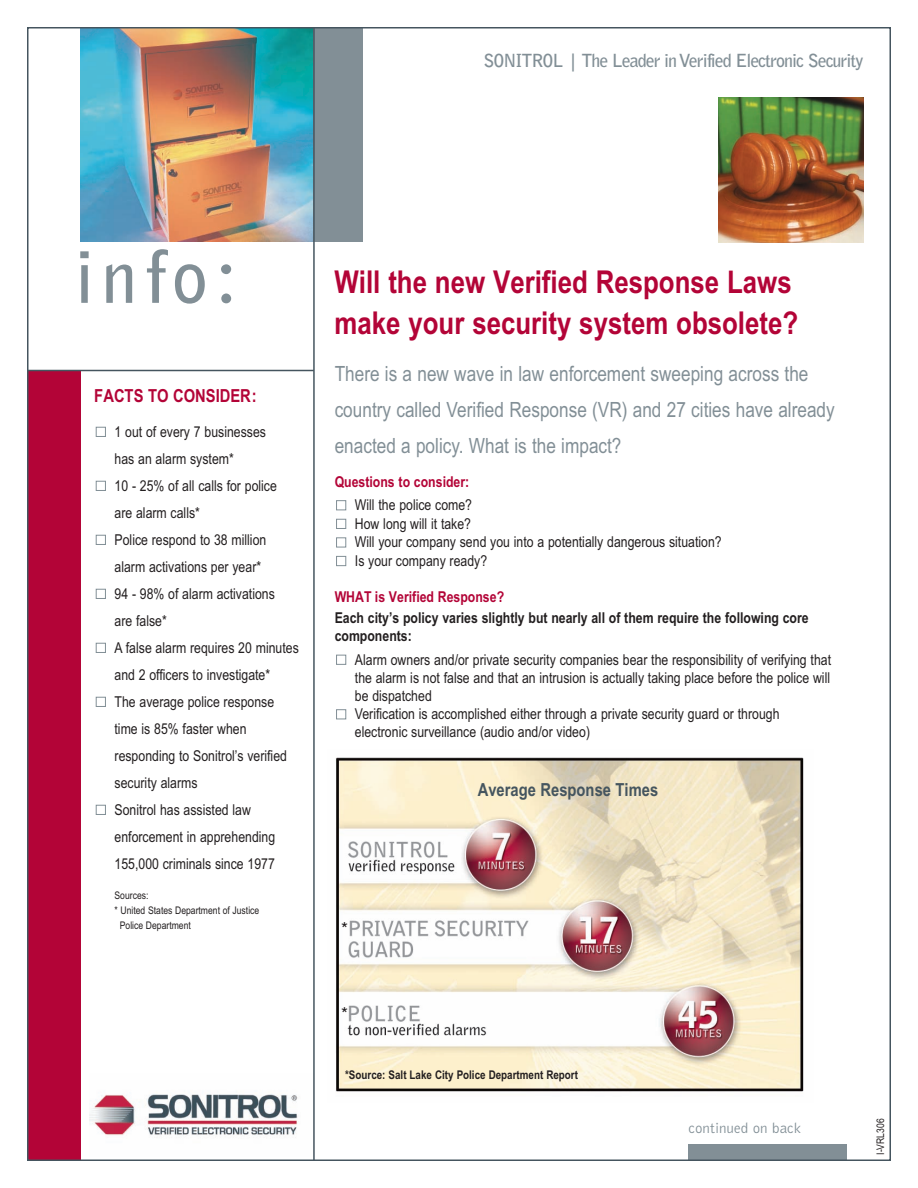
<style>
.page{position:relative;width:918px;height:1188px;background:#fff}
.page>*{position:absolute;margin:0;border:0;box-sizing:border-box;transform-origin:0 0}
.t1{font:700 72px "Bell Gothic";color:#828f96}
.t2{font:700 31.5px/41.1px "Arial Narrow";color:#b30437}
.t3{font:21px/36px "Arial Narrow";color:#828f96}
.t4{font:700 18px "Bell Gothic";letter-spacing:-.055em;color:#828f96}
.t5{font:700 18px "Arial Narrow";color:#45555f}
.t6{font:700 18px "Arial Narrow";color:#b30437}
.t7{font:18px "Helvetica";color:#231f20}
.t8{font:15px/27px "Arial Narrow";color:#231f20}
.t9{font:700 15px/18px "Arial Narrow";color:#231f20}
.t10{font:700 15px "Arial Narrow";color:#b30437}
.t11{font:300 15px "Bell Gothic";color:#828f96}
.t12{font:700 12px "Arial Narrow";color:#231f20}
.t13{font:10.5px "Arial Narrow";color:#231f20}
</style>
<div class="page">
<img style="left:335px;top:757px;width:469px;height:335px">
<div style="left:96px;top:805px;width:10px;height:10px;border:1px solid #828f96"></div>
<div style="left:96px;top:697px;width:10px;height:10px;border:1px solid #828f96"></div>
<div style="left:96px;top:643px;width:10px;height:10px;border:1px solid #828f96"></div>
<div style="left:96px;top:589px;width:10px;height:10px;border:1px solid #828f96"></div>
<div style="left:96px;top:535px;width:10px;height:10px;border:1px solid #828f96"></div>
<div style="left:96px;top:481px;width:10px;height:10px;border:1px solid #828f96"></div>
<div style="left:96px;top:427px;width:10px;height:10px;border:1px solid #828f96"></div>
<div style="left:27px;top:371px;width:54px;height:790px;background:#b30437"></div>
<img style="left:80px;top:30px;width:233px;height:212px">
<div style="left:314px;top:28px;width:49px;height:214px;background:#828f96"></div>
<div style="left:688px;top:1144px;width:159px;height:16px;background:#828f96"></div>
<img style="left:89px;top:1094px;width:209px;height:41px">
<div style="left:336px;top:709px;width:10px;height:10px;border:1px solid #828f96"></div>
<div style="left:336px;top:655px;width:10px;height:10px;border:1px solid #828f96"></div>
<div style="left:336px;top:556px;width:10px;height:10px;border:1px solid #828f96"></div>
<div style="left:336px;top:537px;width:10px;height:10px;border:1px solid #828f96"></div>
<div style="left:336px;top:519px;width:10px;height:10px;border:1px solid #828f96"></div>
<div style="left:336px;top:500px;width:10px;height:10px;border:1px solid #828f96"></div>
<hr style="left:313px;top:27px;width:2px;height:1134px;background:#45555f">
<img style="left:719px;top:98px;width:145px;height:145px">
<hr style="left:27px;top:370px;width:287px;height:1px;background:#45555f">
<p class="t4" style="left:484px;top:54px;width:382px">SONITROL | The Leader in Verified Electronic Security</p>
<h1 class="t1" style="left:74px;top:250px;width:166px">info:</h1>
<p class="t6" style="left:94px;top:386px;width:164px">FACTS TO CONSIDER:</p>
<p class="t8" style="left:115px;top:418px;width:186px">1 out of every 7 businesses<br>has an alarm system*<br>10 - 25% of all calls for police<br>are alarm calls*<br>Police respond to 38 million alarm activations per year*<br>94 - 98% of alarm activations<br>are false*<br>A false alarm requires 20 minutes and 2 officers to investigate*<br>The average police response time is 85% faster when responding to Sonitrol’s verified security alarms<br>Sonitrol has assisted law enforcement in apprehending<br>155,000 criminals since 1977</p>
<p class="t13" style="left:115px;top:889px;width:35px">Sources:</p>
<p class="t13" style="left:115px;top:904px;width:146px">* United States Department of Justice</p>
<p class="t13" style="left:120px;top:919px;width:73px">Police Department</p>
<h2 class="t2" style="left:334px;top:262px;width:465px">Will the new Verified Response Laws make your security system obsolete?</h2>
<h3 class="t3" style="left:335px;top:356px;width:502px">There is a new wave in law enforcement sweeping across the country called Verified Response (VR) and 27 cities have already enacted a policy. What is the impact?</h3>
<p class="t10" style="left:335px;top:473px;width:136px">Questions to consider:</p>
<p class="t8" style="left:355px;top:496px;width:368px;line-height:18.6px">Will the police come?<br>How long will it take?<br>Will your company send you into a potentially dangerous situation?<br>Is your company ready?</p>
<p class="t10" style="left:335px;top:588px;width:171px">WHAT is Verified Response?</p>
<p class="t9" style="left:335px;top:609px;width:476px">Each city’s policy varies slightly but nearly all of them require the following core components:</p>
<p class="t8" style="left:355px;top:650px;width:478px;line-height:18.1px">Alarm owners and/or private security companies bear the responsibility of verifying that the alarm is not false and that an intrusion is actually taking place before the police will be dispatched<br>Verification is accomplished either through a private security guard or through electronic surveillance (audio and/or video)</p>
<p class="t7" style="left:341px;top:922px;width:9px">*</p>
<p class="t7" style="left:341px;top:1007px;width:9px">*</p>
<p class="t5" style="left:478px;top:780px;width:182px">Average Response Times</p>
<p class="t12" style="left:345px;top:1068px;width:234px">*Source: Salt Lake City Police Department Report</p>
<p class="t11" style="left:688px;top:1123px;width:114px">continued on back</p>
<p class="t13" style="left:874px;top:1155px;width:38px;rotate:-90deg">I-VRL306</p>
</div>
